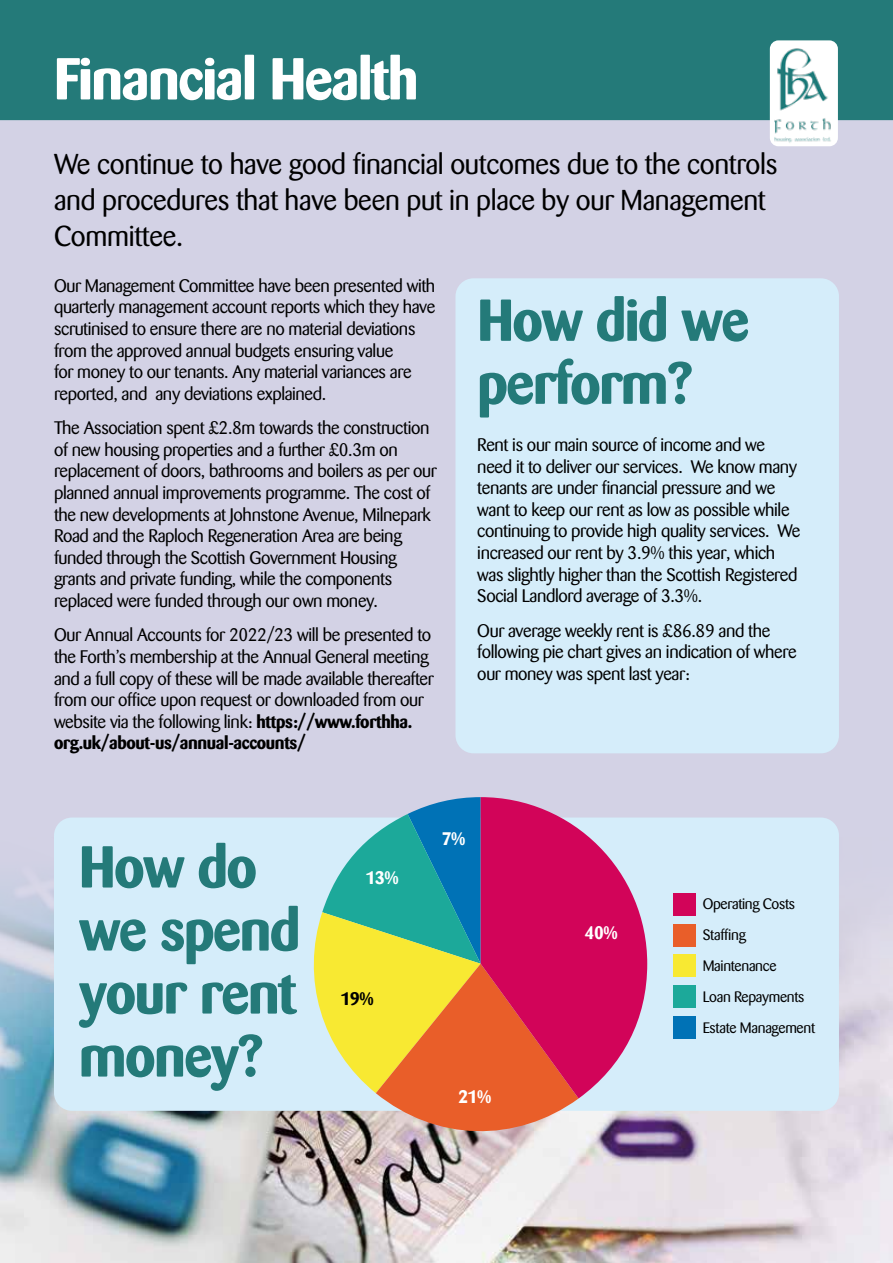
<style>
.page{position:relative;width:893px;height:1263px;background:#d3d2e5}
.page>*{position:absolute;margin:0;border:0;box-sizing:border-box;transform-origin:0 0}
.t1{font:700 58.5px/63px "Barmeno";letter-spacing:-.025em;color:#247a79}
.t2{font:700 58.5px "Barmeno";letter-spacing:-.025em;color:#fff}
.t3{font:28.5px/36px "Barmeno";letter-spacing:-.01em;color:#000}
.t4{font:18px/21.6px "Barmeno";letter-spacing:-.02em;color:#000}
.t5{font:700 18px "Barmeno";color:#fff}
.t6{font:700 18px "Barmeno";color:#000}
.t7{font:15px/30.8px "Barmeno";letter-spacing:-.02em;color:#000}
.s1{font-weight:700}
</style>
<div class="page">
<div style="left:455px;top:278px;width:384px;height:475px;background:#d5edfa;border-radius:18px"></div>
<img style="left:0;top:890px;width:893px;height:373px">
<div style="left:0;top:0;width:893px;height:120px;background:#247a79"></div>
<div style="left:770px;top:40px;width:68px;height:106px;background:#fff;border-radius:9px"></div>
<img style="left:775px;top:48px;width:58px;height:99px">
<div style="left:54px;top:817px;width:785px;height:294px;background:#d5edfa;border-radius:18px"></div>
<svg style="left:301px;top:797px;width:278px;height:347px"></svg>
<svg style="left:481px;top:797px;width:166px;height:301px;fill:#d20459"></svg>
<div style="left:673px;top:893px;width:23px;height:22px;background:#d20459"></div>
<div style="left:673px;top:924px;width:23px;height:22px;background:#e95e29"></div>
<div style="left:673px;top:955px;width:23px;height:22px;background:#f8e932"></div>
<div style="left:673px;top:985px;width:23px;height:23px;background:#1ca99a"></div>
<div style="left:673px;top:1016px;width:23px;height:23px;background:#0072b6"></div>
<h1 class="t2" style="left:54px;top:44px;width:366px">Financial Health</h1>
<h2 class="t3" style="left:54px;top:147px;width:725px">We continue to have good financial outcomes due to the controls and procedures that have been put in place by our Management<br>Committee.</h2>
<p class="t4" style="left:54px;top:275px;width:383px">Our Management Committee have been presented with quarterly management account reports which they have scrutinised to ensure there are no material deviations from the approved annual budgets ensuring value<br>for money to our tenants. Any material variances are reported, and any deviations explained.</p>
<p class="t4" style="left:54px;top:417px;width:384px">The Association spent £2.8m towards the construction of new housing properties and a further £0.3m on replacement of doors, bathrooms and boilers as per our planned annual improvements programme. The cost of the new developments at Johnstone Avenue, Milnepark Road and the Raploch Regeneration Area are being funded through the Scottish Government Housing grants and private funding, while the components replaced were funded through our own money.</p>
<p class="t4" style="left:54px;top:624px;width:381px">Our Annual Accounts for 2022/23 will be presented to the Forth’s membership at the Annual General meeting and a full copy of these will be made available thereafter from our office upon request or downloaded from our website via the following link: <span class="s1">https://www.forthha. org.uk/about-us/annual-accounts/</span></p>
<h1 class="t1" style="left:477px;top:289px;width:274px">How did we perform?</h1>
<p class="t4" style="left:477px;top:434px;width:325px">Rent is our main source of income and we need it to deliver our services. We know many tenants are under financial pressure and we want to keep our rent as low as possible while continuing to provide high quality services. We increased our rent by 3.9% this year, which was slightly higher than the Scottish Registered Social Landlord average of 3.3%.</p>
<p class="t4" style="left:477px;top:620px;width:321px">Our average weekly rent is £86.89 and the following pie chart gives an indication of where our money was spent last year:</p>
<h1 class="t1" style="left:79px;top:835px;width:223px">How do we spend your rent money?</h1>
<p class="t5" style="left:366px;top:866px;width:35px">13%</p>
<p class="t6" style="left:341px;top:988px;width:35px">19%</p>
<p class="t5" style="left:442px;top:827px;width:25px">7%</p>
<p class="t5" style="left:458px;top:1086px;width:35px">21%</p>
<p class="t5" style="left:585px;top:921px;width:35px">40%</p>
<p class="t7" style="left:703px;top:889px;width:114px">Operating Costs<br>Staffing<br>Maintenance<br>Loan Repayments<br>Estate Management</p>
</div>
